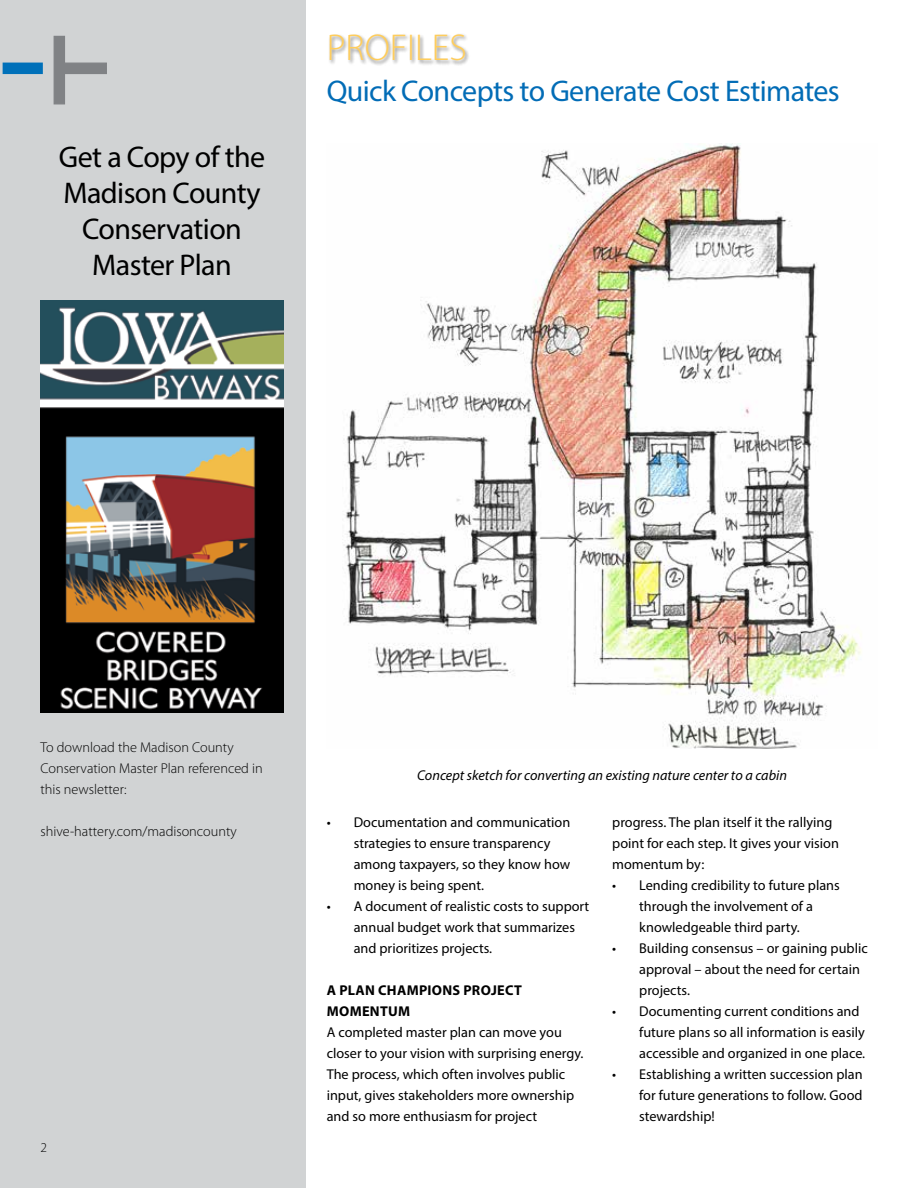
<style>
.page{position:relative;width:918px;height:1188px;background:#fff}
.page>*{position:absolute;margin:0;border:0;box-sizing:border-box;transform-origin:0 0}
.t1{font:300 37.5px "Myriad Pro";color:#ffcd5b}
.t2{font:30px/36px "Myriad Pro";letter-spacing:-.02em;color:#000;text-align:center}
.t3{font:30px "Myriad Pro";letter-spacing:-.02em;color:#026cb6}
.t4{font:14.25px/21px "Myriad Pro";color:#000}
.t5{font:300 14.25px/21px "Myriad Pro";color:#000}
.t6{font:italic 14.25px "Myriad Pro";color:#000}
.t7{font:700 14.25px/21px "Myriad Pro";letter-spacing:.02em;color:#000}
.t8{font:300 13.5px "Myriad Pro";color:#000}
</style>
<div class="page">
<div style="left:328px;top:33px;width:142px;height:33px;background:#000;opacity:.5"></div>
<div style="left:0;top:0;width:306px;height:1188px;background:#d1d3d4"></div>
<svg style="left:53px;top:36px;width:54px;height:68px"></svg>
<svg style="left:3px;top:63px;width:40px;height:11px"></svg>
<img style="left:343px;top:143px;width:518px;height:605px">
<img style="left:40px;top:300px;width:244px;height:413px">
<h2 class="t2" style="left:59px;top:138px;width:208px">Get a Copy of the<br>Madison County<br>Conservation<br>Master Plan</h2>
<h1 class="t1" style="left:327px;top:27px;width:142px">PROFILES</h1>
<h2 class="t3" style="left:327px;top:72px;width:515px">Quick Concepts to Generate Cost Estimates</h2>
<p class="t5" style="left:40px;top:737px;width:224px">To download the Madison County<br>Conservation Master Plan referenced in this newsletter:</p>
<p class="t5" style="left:40px;top:821px;width:198px">shive-hattery.com/madisoncounty</p>
<p class="t8" style="left:40px;top:1140px;width:8px">2</p>
<p class="t6" style="left:417px;top:766px;width:371px">Concept sketch for converting an existing nature center to a cabin</p>
<p class="t4" style="left:354px;top:811px;width:218px;text-indent:-27px">• Documentation and communication strategies to ensure transparency among taxpayers, so they know how money is being spent.</p>
<p class="t4" style="left:354px;top:895px;width:237px;text-indent:-27px">• A document of realistic costs to support annual budget work that summarizes and prioritizes projects.</p>
<p class="t7" style="left:327px;top:979px;width:197px">A PLAN CHAMPIONS PROJECT<br>MOMENTUM</p>
<p class="t4" style="left:327px;top:1021px;width:258px">A completed master plan can move you closer to your vision with surprising energy.<br>The process, which often involves public input, gives stakeholders more ownership and so more enthusiasm for project</p>
<p class="t4" style="left:612px;top:811px;width:228px">progress. The plan itself it the rallying point for each step. It gives your vision momentum by:</p>
<p class="t4" style="left:639px;top:874px;width:202px;text-indent:-27px">• Lending credibility to future plans through the involvement of a knowledgeable third party.</p>
<p class="t4" style="left:639px;top:937px;width:230px;text-indent:-27px">• Building consensus – or gaining public approval – about the need for certain projects.</p>
<p class="t4" style="left:639px;top:1000px;width:228px;text-indent:-27px">• Documenting current conditions and future plans so all information is easily accessible and organized in one place.</p>
<p class="t4" style="left:639px;top:1063px;width:225px;text-align:justify;text-indent:-27px">• Establishing a written succession plan for future generations to follow. Good stewardship!</p>
</div>
